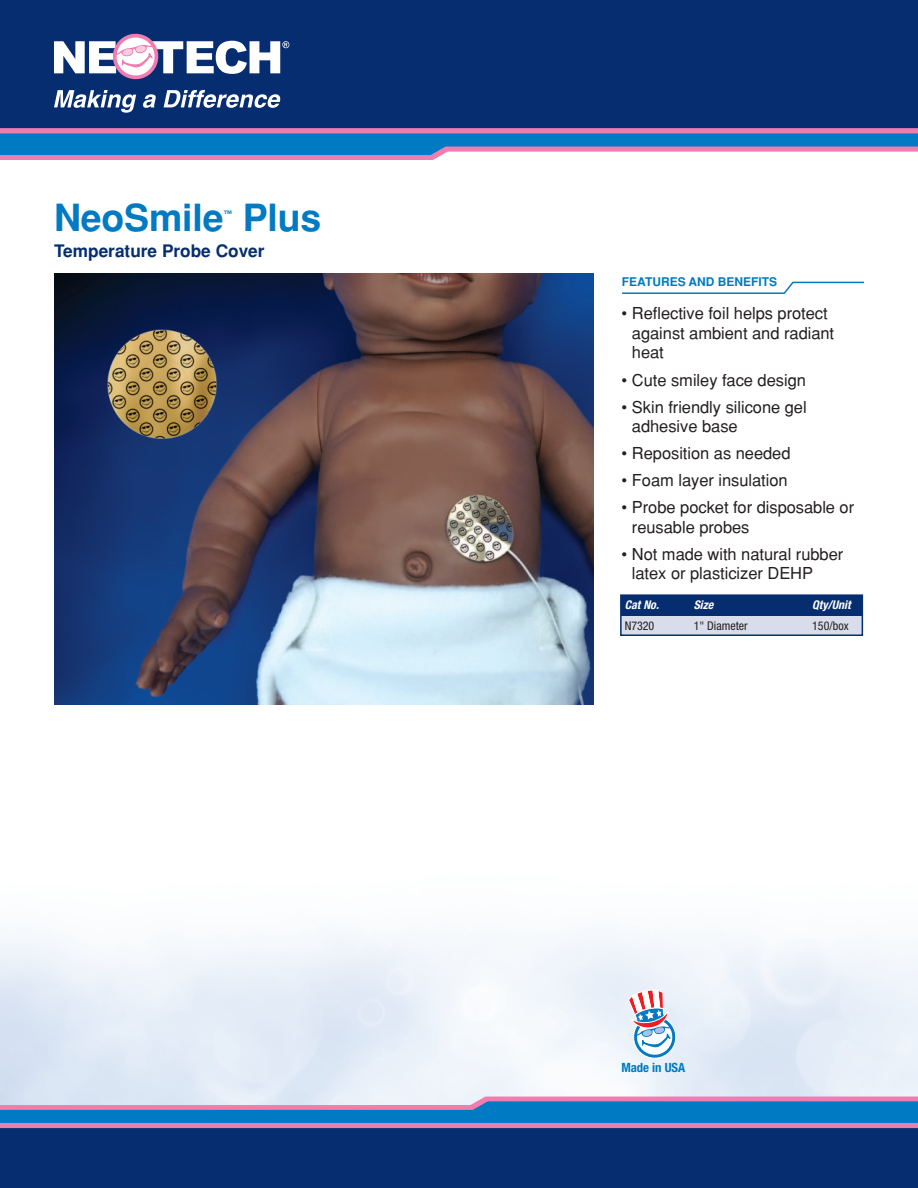
<style>
.page{position:relative;width:918px;height:1188px;background:#fff}
.page>*{position:absolute;margin:0;border:0;box-sizing:border-box;transform-origin:0 0}
.t1{font:700 37.5px "Helvetica CI";letter-spacing:-.005em;color:#007ac2}
.t2{font:700 17.25px "Helvetica CI";color:#052d6f}
.t3{font:16.5px/19.5px "Helvetica CI";letter-spacing:-.005em;color:#231f20}
.t4{font:700 condensed 12.75px "Helvetica Neue";color:#007ac2}
.t5{font:condensed 12px "Helvetica Neue";color:#231f20}
.t6{font:700 12px "Helvetica CI";color:#007ac2}
.t7{font:italic 700 condensed 12px "Helvetica Neue";color:#fff}
.t8{font:700 8.7px "Helvetica CI";color:#007ac2}
</style>
<div class="page">
<div style="left:0;top:0;width:918px;height:140px;background:#052d6f"></div>
<svg style="left:0;top:128px;width:918px;height:32px;background:#718cc4"></svg>
<div style="left:0;top:1116px;width:918px;height:72px;background:#052d6f"></div>
<svg style="left:622px;top:281px;width:242px;height:13px"></svg>
<svg style="left:628px;top:990px;width:48px;height:69px"></svg>
<img style="left:54px;top:273px;width:540px;height:432px">
<svg style="left:0;top:1097px;width:918px;height:31px;background:#6989c3"></svg>
<div style="left:620px;top:594px;width:243px;height:42px;background:#d9dcea;border:2px solid #052d6f"></div>
<div style="left:621px;top:595px;width:241px;height:21px;background:#052d6f"></div>
<svg style="left:54px;top:90px;width:82px;height:23px"></svg>
<svg style="left:143px;top:94px;width:13px;height:14px"></svg>
<svg style="left:164px;top:90px;width:116px;height:18px"></svg>
<svg style="left:54px;top:34px;width:235px;height:46px"></svg>
<img style="left:94px;top:316px;width:135px;height:135px">
<p class="t1" style="left:54px;top:196px;width:171px">NeoSmile</p>
<p class="t8" style="left:223px;top:209px;width:10px">™</p>
<p class="t1" style="left:243px;top:196px;width:80px">Plus</p>
<p class="t2" style="left:54px;top:241px;width:212px">Temperature Probe Cover</p>
<p class="t6" style="left:622px;top:275px;width:157px">FEATURES AND BENEFITS</p>
<p class="t3" style="left:632px;top:304px;width:204px;text-indent:-10px">• Reflective foil helps protect against ambient and radiant heat</p>
<p class="t3" style="left:622px;top:370px;width:186px">• Cute smiley face design</p>
<p class="t3" style="left:632px;top:397px;width:176px;text-indent:-10px">• Skin friendly silicone gel adhesive base</p>
<p class="t3" style="left:622px;top:443px;width:170px">• Reposition as needed</p>
<p class="t3" style="left:622px;top:471px;width:168px">• Foam layer insulation</p>
<p class="t3" style="left:632px;top:498px;width:224px;text-indent:-10px">• Probe pocket for disposable or reusable probes</p>
<p class="t3" style="left:632px;top:544px;width:213px;text-indent:-10px">• Not made with natural rubber latex or plasticizer DEHP</p>
<p class="t7" style="left:625px;top:598px;width:36px">Cat No.</p>
<p class="t7" style="left:694px;top:598px;width:21px">Size</p>
<p class="t7" style="left:812px;top:598px;width:40px">Qty/Unit</p>
<p class="t5" style="left:625px;top:619px;width:31px">N7320</p>
<p class="t5" style="left:694px;top:619px;width:55px">1" Diameter</p>
<p class="t5" style="left:812px;top:619px;width:38px">150/box</p>
<p class="t4" style="left:621px;top:1060px;width:65px">Made in USA</p>
</div>
